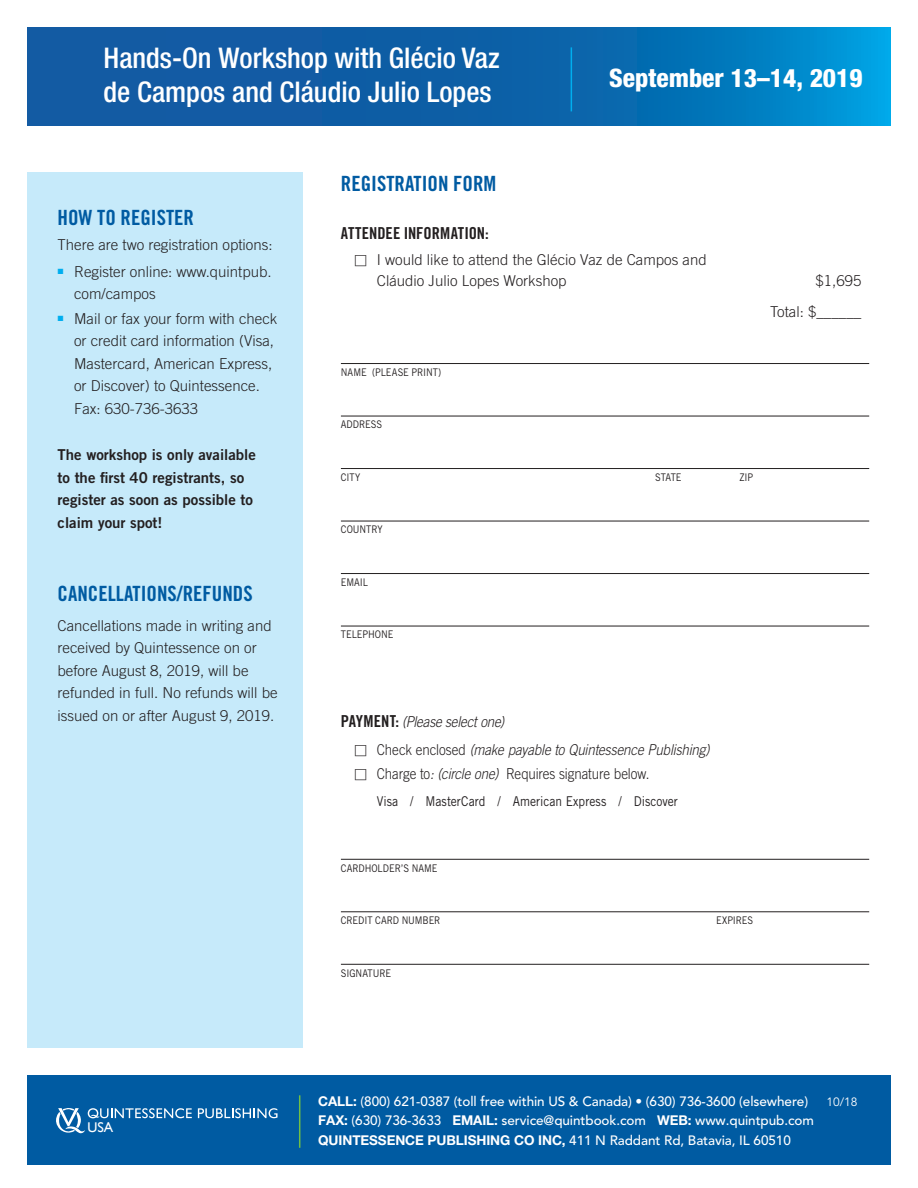
<style>
.page{position:relative;width:918px;height:1188px;background:#fff}
.page>*{position:absolute;margin:0;border:0;box-sizing:border-box;transform-origin:0 0}
.BOOK_TITLE{font:500 condensed 28.5px/34.5px "Helvetica Neue LT Std";color:#fff}
.BODY_TEXT{font:800 condensed 25.5px "Helvetica Neue LT Std";color:#fff}
.Reg_-_Head_-_All_Cap{font:21px "Trade Gothic LT Std Bd Cn 20";color:#005ba2}
.Reg_Head{font:16.5px "Trade Gothic LT Std Bd Cn 20";color:#231f20}
.Text_-_justified{font:300 15px/22.5px "Trade Gothic LT Std";color:#231f20}
.Text_-_justified-2{font:15px/22.5px "Trade Gothic LT Std Bd 2";color:#231f20}
.Reg_Head-2{font:italic 300 15px "Trade Gothic LT Std";letter-spacing:-.01em;color:#231f20;scale:.89 1}
.Text_-_justified-3{font:300 15px "Trade Gothic LT Std";color:#231f20;scale:.89 1}
.reg_info__p3{font:300 15px "Trade Gothic LT Std";color:#231f20}
.t1{font:500 13.5px/19.5px "Avenir LT Std";letter-spacing:-.005em;color:#fff}
.Reg__Form{font:13.5px "Trade Gothic LT Std";color:#231f20;scale:.89 1}
.t2{font:12px "Avenir LT Std";color:#fff}
.Reg_Form__write_in_l{font:10.5px "Trade Gothic LT Std";letter-spacing:-.01em;color:#231f20;scale:.89 1}
.s1{font-family:"Trade Gothic LT Std Bd Cn 20";font-weight:400;font-style:normal;font-size:16.5px}
.s2{font-style:normal}
.s3{font-style:italic}
.s4{font-family:"Helvetica Neue LT Std";font-weight:700}
</style>
<div class="page">
<div style="left:27px;top:1076px;width:864px;height:90px;background:#005ba2"></div>
<svg style="left:198px;top:1108px;width:80px;height:10px"></svg>
<hr style="left:299px;top:1095px;width:1px;height:53px;background:#71bf44">
<div style="left:27px;top:172px;width:275px;height:876px;background:#c6eafa"></div>
<hr style="left:341px;top:363px;width:528px;height:1px;background:#231f20">
<hr style="left:341px;top:416px;width:528px;height:1px;background:#231f20">
<hr style="left:341px;top:468px;width:528px;height:1px;background:#231f20">
<hr style="left:341px;top:521px;width:528px;height:1px;background:#231f20">
<hr style="left:341px;top:573px;width:528px;height:1px;background:#231f20">
<hr style="left:341px;top:626px;width:528px;height:1px;background:#231f20">
<hr style="left:341px;top:859px;width:528px;height:1px;background:#231f20">
<hr style="left:341px;top:911px;width:528px;height:1px;background:#231f20">
<hr style="left:341px;top:964px;width:528px;height:1px;background:#231f20">
<svg style="left:27px;top:27px;width:864px;height:99px;background:#0a69af"></svg>
<hr style="left:571px;top:47px;width:1px;height:64px;background:#00aeef">
<svg style="left:56px;top:1108px;width:136px;height:26px"></svg>
<p class="BOOK_TITLE" style="left:104px;top:40px;width:398px">Hands-On Workshop with Glécio Vaz de Campos and Cláudio Julio Lopes</p>
<p class="BODY_TEXT" style="left:609px;top:63px;width:255px">September 13–14, 2019</p>
<p class="Reg_-_Head_-_All_Cap" style="left:58px;top:205px;width:138px">HOW TO REGISTER</p>
<p class="reg_info__p3" style="left:58px;top:235px;width:217px">There are two registration options:</p>
<p class="Text_-_justified" style="left:74px;top:260px;width:199px;text-indent:-16px"><sup>■</sup> Register online: www.quintpub. com/campos</p>
<p class="Text_-_justified" style="left:74px;top:307px;width:205px;text-indent:-16px"><sup>■</sup> Mail or fax your form with check or credit card information (Visa,<br>Mastercard, American Express, or Discover) to Quintessence.<br>Fax: 630-736-3633</p>
<p class="Text_-_justified-2" style="left:58px;top:444px;width:200px">The workshop is only available to the first 40 registrants, so register as soon as possible to claim your spot!</p>
<p class="Reg_-_Head_-_All_Cap" style="left:58px;top:581px;width:197px">CANCELLATIONS/REFUNDS</p>
<p class="Text_-_justified" style="left:58px;top:614px;width:222px">Cancellations made in writing and received by Quintessence on or before August 8, 2019, will be refunded in full. No refunds will be issued on or after August 9, 2019.</p>
<p class="Reg_-_Head_-_All_Cap" style="left:341px;top:170px;width:157px">REGISTRATION FORM</p>
<p class="Reg_Head" style="left:341px;top:224px;width:149px">ATTENDEE INFORMATION:</p>
<p class="Text_-_justified" style="left:377px;top:249px;width:331px;line-height:21px;text-indent:-22px">□ I would like to attend the Glécio Vaz de Campos and<br>Cláudio Julio Lopes Workshop</p>
<p class="Text_-_justified" style="left:770px;top:265px;width:93px;line-height:31.5px;text-align:right">$1,695<br>Total: $______</p>
<p class="Reg_Form__write_in_l" style="left:341px;top:366px;width:114px">NAME (PLEASE PRINT)</p>
<p class="Reg_Form__write_in_l" style="left:341px;top:418px;width:48px">ADDRESS</p>
<p class="Reg_Form__write_in_l" style="left:341px;top:471px;width:23px">CITY</p>
<p class="Reg_Form__write_in_l" style="left:655px;top:471px;width:31px">STATE</p>
<p class="Reg_Form__write_in_l" style="left:739px;top:471px;width:17px">ZIP</p>
<p class="Reg_Form__write_in_l" style="left:341px;top:523px;width:49px">COUNTRY</p>
<p class="Reg_Form__write_in_l" style="left:341px;top:576px;width:32px">EMAIL</p>
<p class="Reg_Form__write_in_l" style="left:341px;top:628px;width:61px">TELEPHONE</p>
<p class="Reg_Head-2" style="left:341px;top:713px;width:185px"><span class="s1">PAYMENT:</span> (Please select one)</p>
<p class="Reg_Head-2" style="left:354px;top:741px;width:401px">□ <span class="s2">Check enclosed</span> (make payable to Quintessence Publishing)</p>
<p class="Text_-_justified-3" style="left:354px;top:765px;width:333px">□ Charge to<span class="s3">: (circle one)</span> Requires signature below.</p>
<p class="Reg__Form" style="left:377px;top:793px;width:340px">Visa / MasterCard / American Express / Discover</p>
<p class="Reg_Form__write_in_l" style="left:341px;top:862px;width:110px">CARDHOLDER’S NAME</p>
<p class="Reg_Form__write_in_l" style="left:341px;top:914px;width:113px">CREDIT CARD NUMBER</p>
<p class="Reg_Form__write_in_l" style="left:716px;top:914px;width:43px">EXPIRES</p>
<p class="Reg_Form__write_in_l" style="left:341px;top:967px;width:58px">SIGNATURE</p>
<p class="t1" style="left:318px;top:1091px;width:491px"><span class="s4">CALL:</span> (800) 621-0387 (toll free within US &amp; Canada) • (630) 736-3600 (elsewhere)</p>
<p class="t2" style="left:826px;top:1094px;width:32px">10/18</p>
<p class="t1" style="left:318px;top:1111px;width:497px"><span class="s4">FAX:</span> (630) 736-3633 <span class="s4">EMAIL:</span> service@quintbook.com <span class="s4">WEB:</span> www.quintpub.com<br><span class="s4">QUINTESSENCE PUBLISHING CO INC,</span> 411 N Raddant Rd, Batavia, IL 60510</p>
</div>
